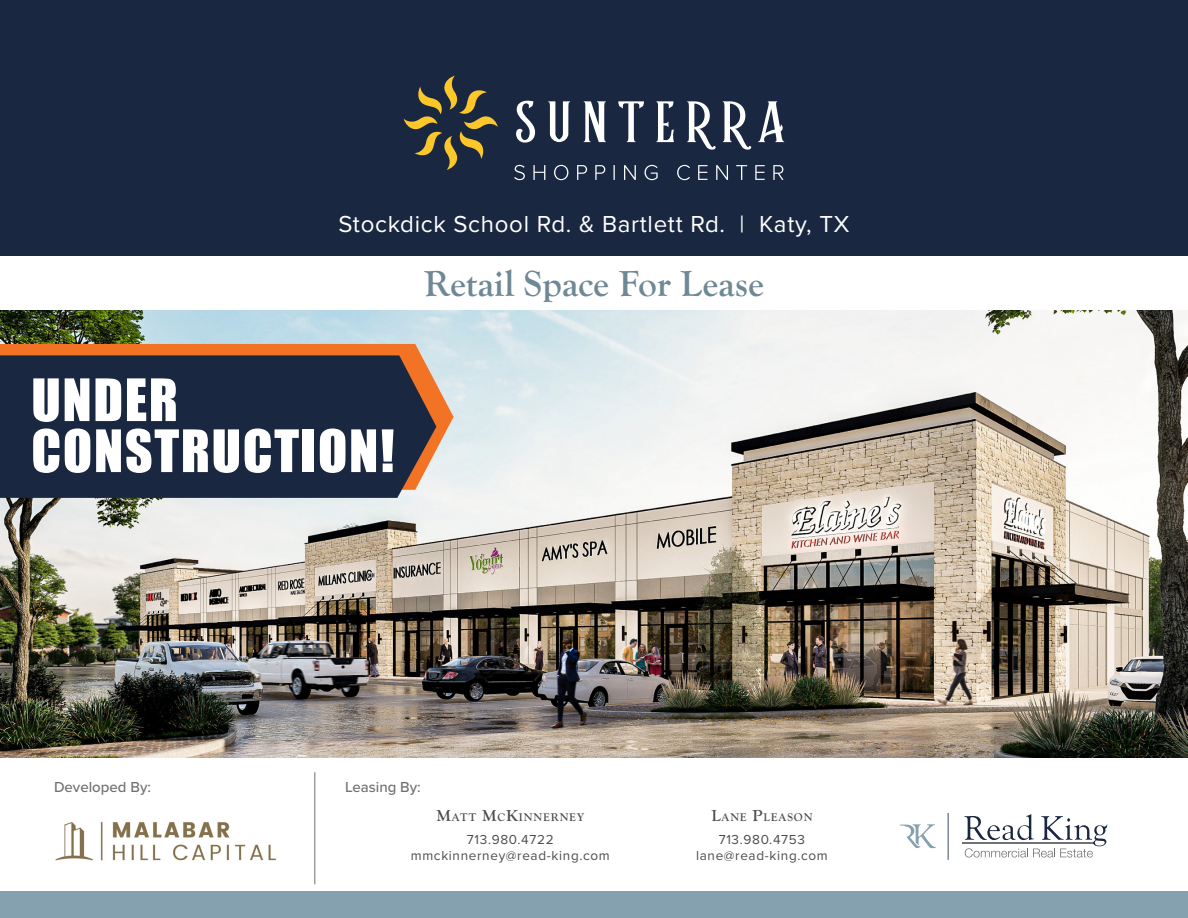
<style>
.page{position:relative;width:1188px;height:918px;background:#fff}
.page>*{position:absolute;margin:0;border:0;box-sizing:border-box;transform-origin:0 0}
.Page_Title{font:54px "Impact";letter-spacing:.03em;color:#fff}
.Subtitle{font:700 37.5px "Goudy Old Sty";color:#6f8895}
.Address{font:24px "Proxima Nova";letter-spacing:.03em;color:#fff}
.t1{font:500 15px "Proxima Nova";color:#717074}
.Phone___Email{font:13.5px/16.2px "Proxima Nova";letter-spacing:.05em;color:#4b4c4d;text-align:center}
.Name{font:700 11.55px "Goudy Old Sty";letter-spacing:.07em;color:#4b4c4d}
.s1{font-size:16.5px}
</style>
<div class="page">
<div style="left:0;top:891px;width:1188px;height:27px;background:#85a1b0"></div>
<div style="left:0;top:0;width:1188px;height:256px;background:#1a2741"></div>
<img style="left:0;top:310px;width:1188px;height:447px">
<svg style="left:0;top:344px;width:454px;height:146px;background:#eb9660"></svg>
<div style="left:0;top:355px;width:436px;height:143px;background:#1a2741"></div>
<hr style="left:962px;top:843px;width:132px;height:1px;background:#717074">
<svg style="left:964px;top:814px;width:143px;height:44px"></svg>
<svg style="left:948px;top:813px;width:1px;height:47px"></svg>
<svg style="left:899px;top:824px;width:37px;height:24px"></svg>
<svg style="left:548px;top:101px;width:22px;height:41px"></svg>
<svg style="left:584px;top:101px;width:22px;height:41px"></svg>
<svg style="left:687px;top:101px;width:29px;height:49px"></svg>
<svg style="left:723px;top:101px;width:28px;height:49px"></svg>
<svg style="left:758px;top:101px;width:26px;height:41px"></svg>
<svg style="left:516px;top:100px;width:19px;height:43px"></svg>
<svg style="left:656px;top:101px;width:18px;height:41px"></svg>
<svg style="left:618px;top:101px;width:26px;height:41px"></svg>
<svg style="left:404px;top:76px;width:94px;height:94px"></svg>
<svg style="left:514px;top:165px;width:270px;height:15px"></svg>
<img style="left:55px;top:821px;width:221px;height:40px">
<hr style="left:315px;top:772px;width:1px;height:112px;background:#717074">
<p class="Address" style="left:339px;top:206px;width:512px">Stockdick School Rd. &amp; Bartlett Rd. | Katy, TX</p>
<p class="Page_Title" style="left:31px;top:358px;width:148px">UNDER</p>
<p class="Page_Title" style="left:31px;top:409px;width:365px">CONSTRUCTION!</p>
<p class="Subtitle" style="left:424px;top:263px;width:341px">Retail Space For Lease</p>
<p class="t1" style="left:54px;top:775px;width:99px">Developed By:</p>
<p class="t1" style="left:345px;top:775px;width:77px">Leasing By:</p>
<p class="Name" style="left:436px;top:811px;width:149px"><span class="s1">M</span>ATT <span class="s1">M</span>C<span class="s1">K</span>INNERNEY</p>
<p class="Phone___Email" style="left:411px;top:831px;width:200px">713.980.4722 mmckinnerney@read-king.com</p>
<p class="Name" style="left:711px;top:811px;width:103px"><span class="s1">L</span>ANE <span class="s1">P</span>LEASON</p>
<p class="Phone___Email" style="left:696px;top:831px;width:133px">713.980.4753 lane@read-king.com</p>
</div>
